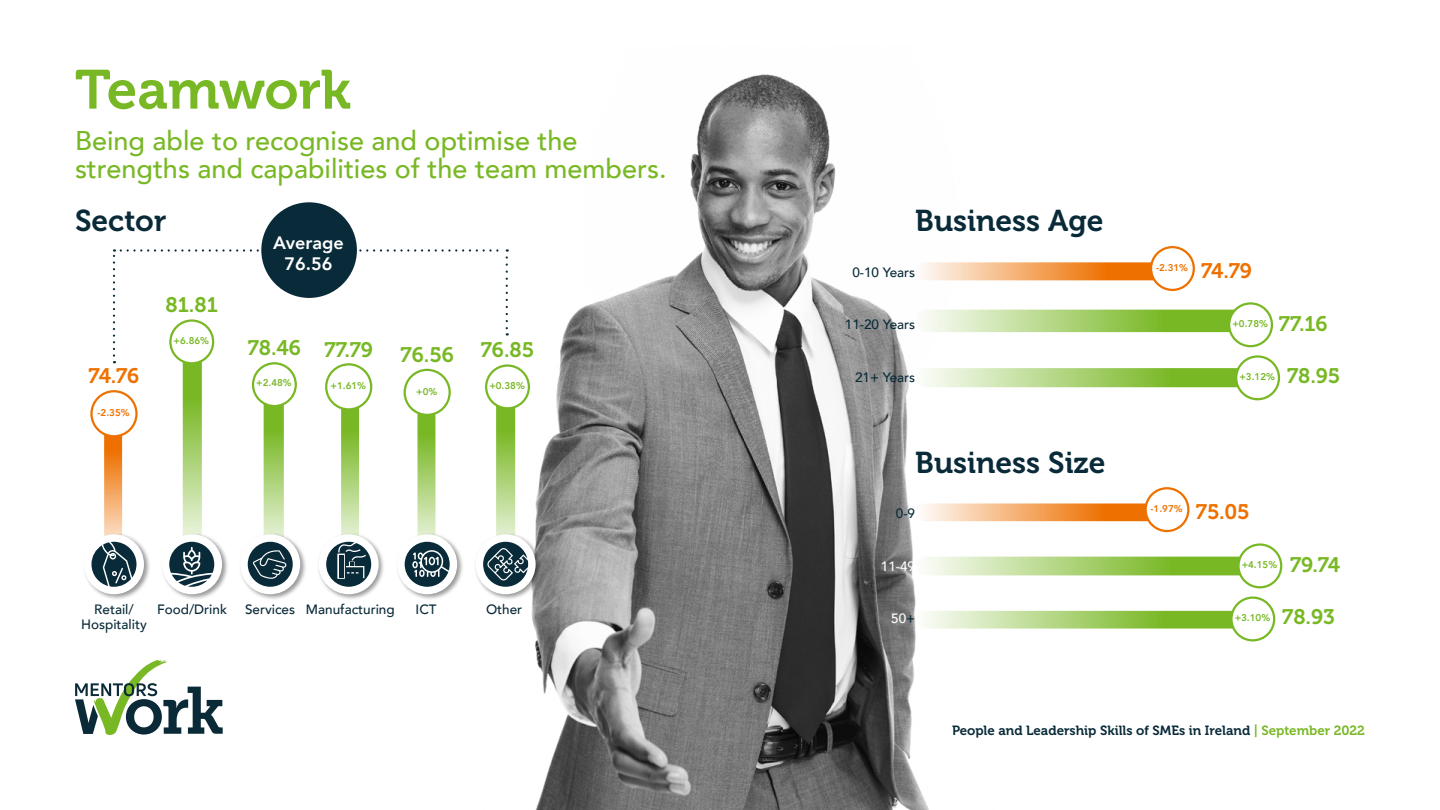
<style>
.page{position:relative;width:1440px;height:810px;background:#fff}
.page>*{position:absolute;margin:0;border:0;box-sizing:border-box;transform-origin:0 0}
.t1{font:54.82px "Museo 700";letter-spacing:-.01em;color:#79b825}
.t2{font:30px "Museo 700";color:#092a38}
.t3{font:500 27px/28.5px "Avenir";color:#79b825}
.t4{font:21px "Museo 700";color:#79b825}
.t5{font:21px "Museo 700";letter-spacing:-.005em;color:#ee7100}
.t6{font:800 18px/21px "Avenir";color:#fff;text-align:center}
.t7{font:500 13.5px/15px "Avenir";color:#092a38;text-align:center}
.t8{font:500 13.5px "Avenir";color:#fff}
.t9{font:13.27px "Museo 700";color:#092a38}
.t10{font:800 9.75px "Avenir";color:#79b825}
.t11{font:800 9.75px "Avenir";color:#ee7100}
.s1{color:#092a38}
.s2{color:#79b825}
</style>
<div class="page">
<img style="left:485px;top:74px;width:569px;height:736px">
<svg style="left:915px;top:503px;width:254px;height:18px;background:#f4ac6b"></svg>
<svg style="left:915px;top:557px;width:345px;height:18px;background:#add37a"></svg>
<svg style="left:915px;top:611px;width:335px;height:18px;background:#aed47d"></svg>
<svg style="left:915px;top:262px;width:257px;height:18px;background:#f4ab69"></svg>
<svg style="left:915px;top:368px;width:345px;height:19px;background:#aed47c"></svg>
<svg style="left:915px;top:310px;width:334px;height:22px;background:#add379"></svg>
<svg style="left:264px;top:385px;width:20px;height:175px;background:#a3ce6b"></svg>
<svg style="left:183px;top:342px;width:19px;height:218px;background:#a5cf6d"></svg>
<svg style="left:104px;top:413px;width:18px;height:147px;background:#f39e52"></svg>
<svg style="left:417px;top:392px;width:18px;height:168px;background:#a6cf6f"></svg>
<svg style="left:341px;top:386px;width:18px;height:174px;background:#a4ce6c"></svg>
<svg style="left:496px;top:386px;width:19px;height:174px;background:#a4ce6b"></svg>
<div style="left:170px;top:321px;width:43px;height:42px;background:#fff;border-radius:50%"></div>
<div style="left:169px;top:319px;width:45px;height:45px;border:2px solid #79b825;border-radius:50%"></div>
<div style="left:253px;top:363px;width:43px;height:43px;background:#fff;border-radius:50%"></div>
<div style="left:252px;top:362px;width:45px;height:45px;border:2px solid #79b825;border-radius:50%"></div>
<div style="left:486px;top:366px;width:43px;height:42px;background:#fff;border-radius:50%"></div>
<div style="left:485px;top:364px;width:45px;height:45px;border:2px solid #79b825;border-radius:50%"></div>
<div style="left:91px;top:391px;width:45px;height:45px;background:#fff;border-radius:50%"></div>
<div style="left:90px;top:390px;width:48px;height:47px;border:2px solid #ee7100;border-radius:50%"></div>
<div style="left:326px;top:364px;width:45px;height:45px;background:#fff;border-radius:50%"></div>
<div style="left:325px;top:363px;width:47px;height:47px;border:2px solid #79b825;border-radius:50%"></div>
<div style="left:405px;top:370px;width:45px;height:45px;background:#fff;border-radius:50%"></div>
<div style="left:404px;top:369px;width:47px;height:47px;border:2px solid #79b825;border-radius:50%"></div>
<div style="left:83px;top:533px;width:68px;height:68px;background:#000;opacity:.4"></div>
<div style="left:84px;top:534px;width:60px;height:60px;background:#fff;border-radius:50%"></div>
<div style="left:161px;top:533px;width:68px;height:68px;background:#000;opacity:.4"></div>
<div style="left:162px;top:534px;width:60px;height:60px;background:#fff;border-radius:50%"></div>
<div style="left:239px;top:533px;width:68px;height:68px;background:#000;opacity:.4"></div>
<div style="left:240px;top:534px;width:60px;height:60px;background:#fff;border-radius:50%"></div>
<div style="left:317px;top:533px;width:69px;height:68px;background:#000;opacity:.4"></div>
<div style="left:319px;top:534px;width:60px;height:60px;background:#fff;border-radius:50%"></div>
<div style="left:396px;top:533px;width:68px;height:68px;background:#000;opacity:.4"></div>
<div style="left:397px;top:534px;width:60px;height:60px;background:#fff;border-radius:50%"></div>
<div style="left:474px;top:533px;width:69px;height:68px;background:#000;opacity:.4"></div>
<div style="left:476px;top:534px;width:60px;height:60px;background:#fff;border-radius:50%"></div>
<svg style="left:91px;top:542px;width:45px;height:45px"></svg>
<svg style="left:169px;top:542px;width:45px;height:45px"></svg>
<svg style="left:248px;top:542px;width:45px;height:45px"></svg>
<svg style="left:326px;top:542px;width:45px;height:45px"></svg>
<svg style="left:405px;top:542px;width:45px;height:45px"></svg>
<div style="left:261px;top:202px;width:96px;height:96px;background:#092a38;border-radius:50%"></div>
<svg style="left:483px;top:542px;width:45px;height:45px"></svg>
<div style="left:1151px;top:247px;width:43px;height:43px;background:#fff;border-radius:50%"></div>
<div style="left:1150px;top:246px;width:45px;height:45px;border:2px solid #ee7100;border-radius:50%"></div>
<div style="left:1229px;top:303px;width:43px;height:43px;background:#fff;border-radius:50%"></div>
<div style="left:1228px;top:302px;width:45px;height:45px;border:2px solid #79b825;border-radius:50%"></div>
<div style="left:1236px;top:356px;width:43px;height:43px;background:#fff;border-radius:50%"></div>
<div style="left:1235px;top:355px;width:45px;height:45px;border:2px solid #79b825;border-radius:50%"></div>
<div style="left:1146px;top:488px;width:42px;height:43px;background:#fff;border-radius:50%"></div>
<div style="left:1144px;top:487px;width:46px;height:45px;border:2px solid #ee7100;border-radius:50%"></div>
<div style="left:1231px;top:598px;width:43px;height:42px;background:#fff;border-radius:50%"></div>
<div style="left:1230px;top:596px;width:45px;height:45px;border:2px solid #79b825;border-radius:50%"></div>
<div style="left:1238px;top:545px;width:43px;height:42px;background:#fff;border-radius:50%"></div>
<div style="left:1237px;top:543px;width:45px;height:45px;border:2px solid #79b825;border-radius:50%"></div>
<svg style="left:113px;top:249px;width:2px;height:114px"></svg>
<svg style="left:121px;top:249px;width:387px;height:86px"></svg>
<svg style="left:75px;top:660px;width:148px;height:75px"></svg>
<p class="t1" style="left:75px;top:59px;width:277px">Teamwork</p>
<p class="t3" style="left:75px;top:125px;width:593px">Being able to recognise and optimise the strengths and capabilities of the team members.</p>
<p class="t2" style="left:75px;top:204px;width:93px">Sector</p>
<p class="t2" style="left:915px;top:204px;width:190px">Business Age</p>
<p class="t6" style="left:273px;top:232px;width:72px">Average<br>76.56</p>
<p class="t7" style="left:852px;top:264px;width:64px">0-10 Years</p>
<p class="t5" style="left:89px;top:364px;width:52px">74.76</p>
<p class="t11" style="left:98px;top:405px;width:34px">-2.35%</p>
<p class="t4" style="left:166px;top:293px;width:54px">81.81</p>
<p class="t10" style="left:174px;top:333px;width:37px">+6.86%</p>
<p class="t4" style="left:248px;top:336px;width:55px">78.46</p>
<p class="t4" style="left:481px;top:338px;width:55px">76.85</p>
<p class="t4" style="left:324px;top:338px;width:50px">77.79</p>
<p class="t4" style="left:400px;top:343px;width:55px">76.56</p>
<p class="t10" style="left:256px;top:375px;width:37px">+2.48%</p>
<p class="t10" style="left:489px;top:378px;width:37px">+0.38%</p>
<p class="t10" style="left:331px;top:378px;width:37px">+1.61%</p>
<p class="t10" style="left:416px;top:384px;width:23px">+0%</p>
<p class="t7" style="left:306px;top:601px;width:90px">Manufacturing</p>
<p class="t7" style="left:81px;top:601px;width:67px">Retail/<br>Hospitality</p>
<p class="t7" style="left:157px;top:601px;width:72px">Food/Drink</p>
<p class="t7" style="left:245px;top:601px;width:52px">Services</p>
<p class="t7" style="left:416px;top:601px;width:23px">ICT</p>
<p class="t7" style="left:486px;top:601px;width:38px">Other</p>
<p class="t7" style="left:845px;top:317px;width:72px">11-20 Years</p>
<p class="t7" style="left:855px;top:369px;width:62px">21+ Years</p>
<p class="t2" style="left:915px;top:445px;width:192px">Business Size</p>
<p class="t7" style="left:896px;top:505px;width:21px">0-9</p>
<p class="t8" style="left:881px;top:554px;width:36px">11-49</p>
<p class="t8" style="left:891px;top:607px;width:26px">50<span class="s1">+</span></p>
<p class="t11" style="left:1156px;top:260px;width:34px">-2.31%</p>
<p class="t5" style="left:1201px;top:259px;width:52px">74.79</p>
<p class="t10" style="left:1232px;top:316px;width:37px">+0.78%</p>
<p class="t4" style="left:1279px;top:312px;width:50px">77.16</p>
<p class="t10" style="left:1239px;top:369px;width:37px">+3.12%</p>
<p class="t4" style="left:1287px;top:364px;width:55px">78.95</p>
<p class="t11" style="left:1151px;top:501px;width:34px">-1.97%</p>
<p class="t5" style="left:1196px;top:500px;width:55px">75.05</p>
<p class="t10" style="left:1242px;top:557px;width:37px">+4.15%</p>
<p class="t4" style="left:1290px;top:553px;width:52px">79.74</p>
<p class="t10" style="left:1235px;top:610px;width:37px">+3.10%</p>
<p class="t4" style="left:1282px;top:605px;width:54px">78.93</p>
<p class="t9" style="left:952px;top:723px;width:414px">People and Leadership Skills of SMEs in Ireland <span class="s2">| September 2022</span></p>
</div>
